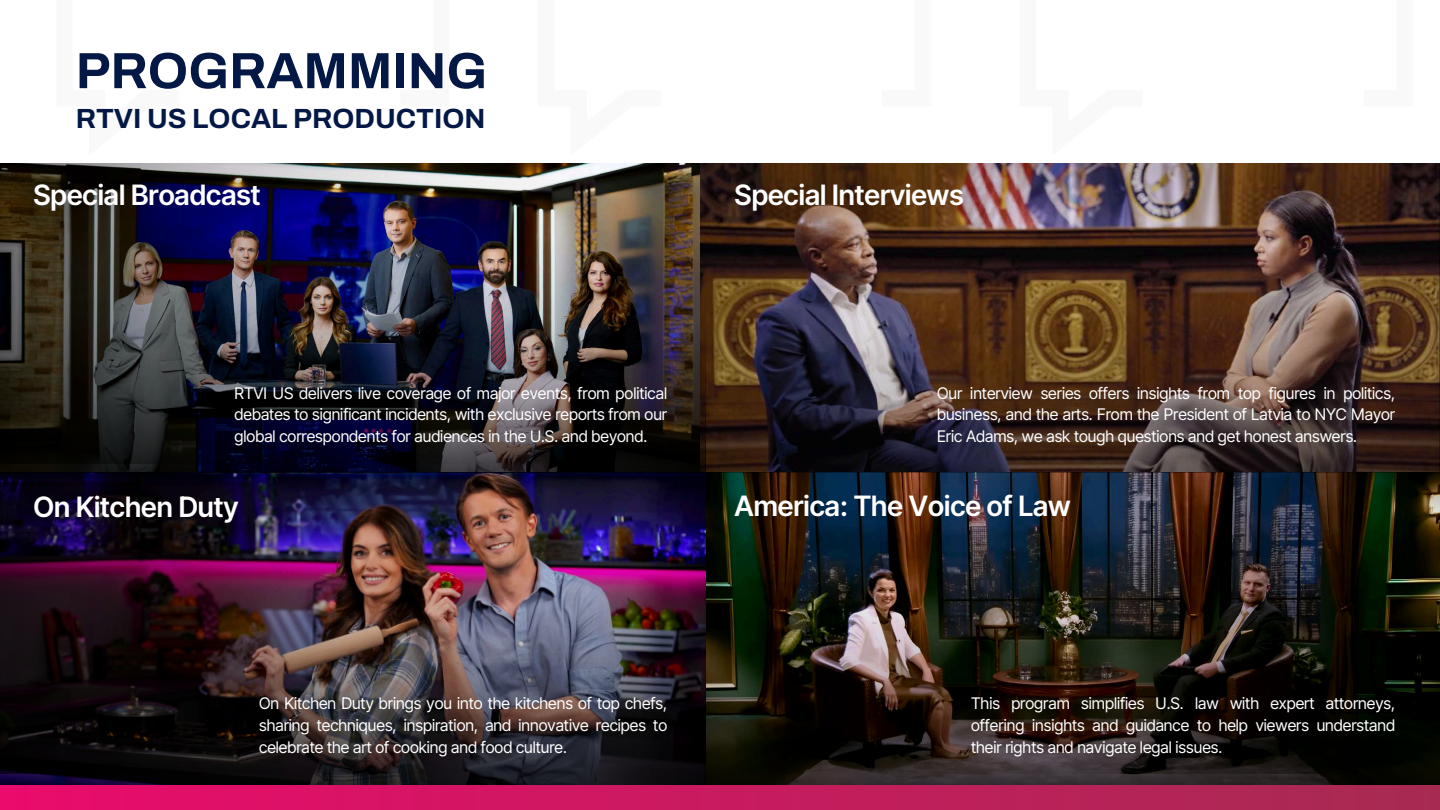
<style>
.page{position:relative;width:1440px;height:810px;background:#fff}
.page>*{position:absolute;margin:0;border:0;box-sizing:border-box;transform-origin:0 0}
.t1{font:700 51px "Archivo";color:#031845}
.t2{font:600 28px "Inter Tight";color:#fff}
.t3{font:700 27.8px "Archivo";color:#031845}
.t4{font:16px/21.8px "Inter Tight";color:#fff;text-align:justify}
</style>
<div class="page">
<img style="left:706px;top:473px;width:734px;height:34px">
<img style="left:0;top:179px;width:706px;height:294px">
<img style="left:0;top:163px;width:593px;height:301px">
<img style="left:706px;top:163px;width:734px;height:310px">
<img style="left:0;top:473px;width:706px;height:312px">
<img style="left:706px;top:507px;width:734px;height:278px">
<img style="left:817px;top:473px;width:542px;height:301px">
<div style="left:0;top:785px;width:1440px;height:25px;background:linear-gradient(to right,#ea0b6c,#a72b51)"></div>
<p class="t1" style="left:76px;top:43px;width:413px">PROGRAMMING</p>
<p class="t3" style="left:76px;top:104px;width:411px">RTVI US LOCAL PRODUCTION</p>
<p class="t2" style="left:33px;top:178px;width:228px">Special Broadcast</p>
<h1 class="t2" style="left:735px;top:178px;width:231px">Special Interviews</h1>
<p class="t4" style="left:235px;top:382px;width:434px">RTVI US delivers live coverage of major events, from political debates to significant incidents, with exclusive reports from our global correspondents for audiences in the U.S. and beyond.</p>
<h2 class="t4" style="left:937px;top:382px;width:459px">Our interview series offers insights from top figures in politics, business, and the arts. From the President of Latvia to NYC Mayor Eric Adams, we ask tough questions and get honest answers.</h2>
<p class="t2" style="left:33px;top:490px;width:207px">On Kitchen Duty</p>
<p class="t2" style="left:735px;top:489px;width:338px">America: The Voice of Law</p>
<p class="t4" style="left:259px;top:693px;width:409px">On Kitchen Duty brings you into the kitchens of top chefs, sharing techniques, inspiration, and innovative recipes to celebrate the art of cooking and food culture.</p>
<p class="t4" style="left:971px;top:693px;width:426px">This program simplifies U.S. law with expert attorneys, offering insights and guidance to help viewers understand their rights and navigate legal issues.</p>
</div>
